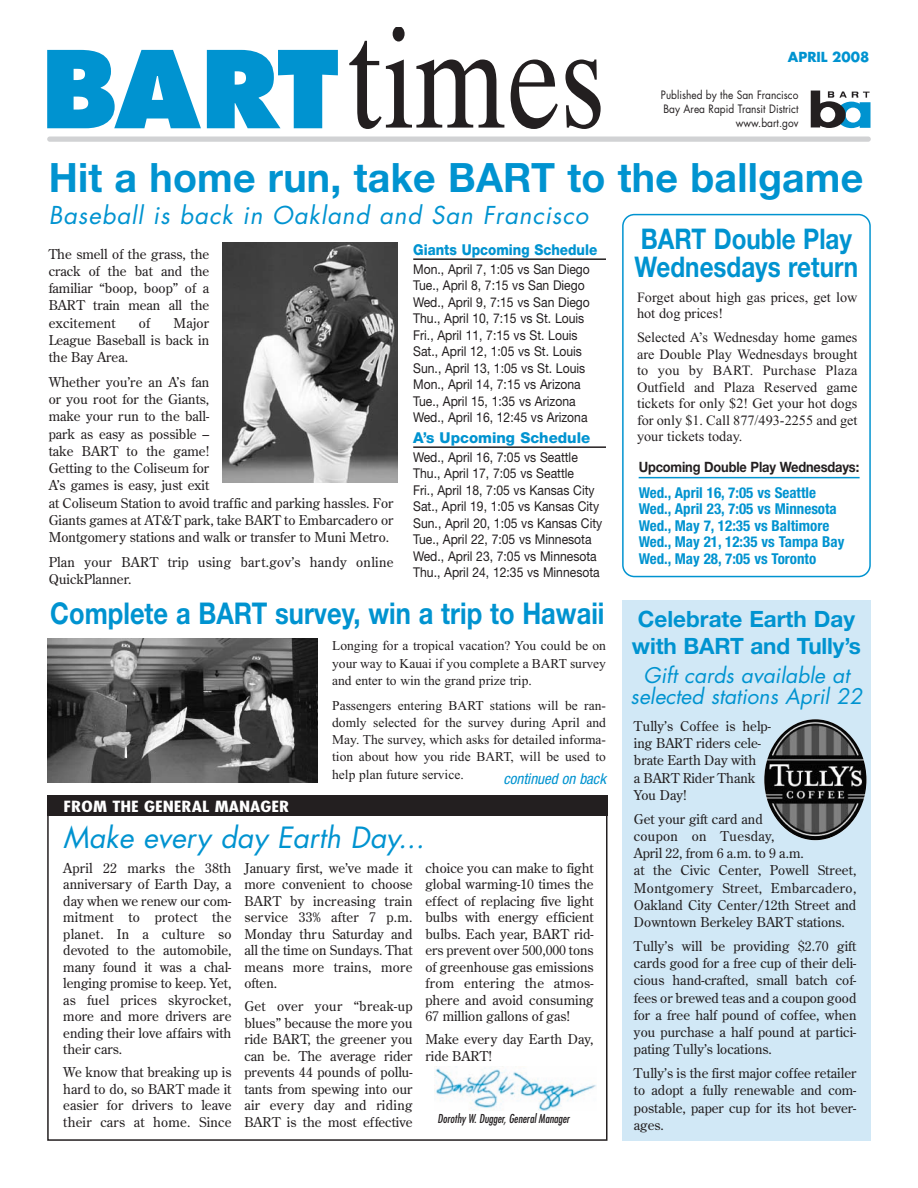
<style>
.page{position:relative;width:918px;height:1188px;background:#fff}
.page>*{position:absolute;margin:0;border:0;box-sizing:border-box;transform-origin:0 0}
.t1{font:700 40.5px "Helvetica Neue";letter-spacing:.005em;color:#0093d0}
.t2{font:700 30px "Helvetica Neue";color:#0093d0;scale:.85 1}
.t3{font:700 28.5px/28.5px "Helvetica Neue";color:#0093d0;scale:.85 1}
.t4{font:italic 28.5px "Futura";color:#0093d0}
.t5{font:italic 24px "Futura";letter-spacing:.035em;color:#0093d0}
.t6{font:700 22.5px/27px "Helvetica Neue";color:#0093d0}
.t7{font:italic 21px/21px "Futura";color:#0093d0;text-align:center}
.t8{font:700 condensed 15px/16.5px "Helvetica Neue";color:#0093d0}
.t9{font:800 15px "Helvetica Neue";color:#0093d0;scale:.9 1}
.t10{font:700 condensed 15px "Futura";color:#fff;scale:1.3 1}
.t11{font:800 15px "Helvetica Neue";color:#0093d0}
.t12{font:italic condensed 15px "Helvetica Neue";color:#0093d0}
.t13{font:14.25px/16.5px "Times New Roman";color:#231f20}
.t14{font:700 14.25px "Helvetica Neue";letter-spacing:-.01em;color:#231f20;scale:.9 1}
.t15{font:13.5px/16.5px "Century Old Style";color:#231f20;text-align:justify}
.t16{font:13.5px/16.5px "Helvetica Neue";color:#231f20;scale:.9 1}
.t17{font:13.5px/17.2px "Times New Roman";color:#231f20;text-align:justify}
.t18{font:13.5px/17.2px "Century Old Style";letter-spacing:.02em;color:#231f20}
.t19{font:700 13.5px "Futura";color:#0093d0}
.t20{font:italic condensed 12px "Futura";color:#231f20;scale:.95 1}
.t21{font:11.25px/14.1px "Futura";color:#231f20;text-align:right;scale:.9 1}
</style>
<div class="page">
<div style="left:622px;top:601px;width:249px;height:540px;background:#d1e8f6"></div>
<svg style="left:47px;top:50px;width:154px;height:78px"></svg>
<svg style="left:207px;top:50px;width:131px;height:78px"></svg>
<svg style="left:349px;top:27px;width:155px;height:102px"></svg>
<svg style="left:511px;top:60px;width:47px;height:69px"></svg>
<svg style="left:565px;top:60px;width:36px;height:69px"></svg>
<svg style="left:811px;top:91px;width:60px;height:37px"></svg>
<div style="left:47px;top:136px;width:824px;height:6px;background:#d1d2d4;border-radius:3px"></div>
<div style="left:47px;top:796px;width:561px;height:20px;background:#231f20"></div>
<img style="left:434px;top:1068px;width:162px;height:42px">
<hr style="left:413px;top:258px;width:193px;height:2px;background:#231f20">
<hr style="left:413px;top:446px;width:193px;height:2px;background:#231f20">
<svg style="left:622px;top:214px;width:249px;height:363px"></svg>
<hr style="left:639px;top:477px;width:221px;height:1px;background:#0093d0">
<img style="left:223px;top:243px;width:174px;height:239px">
<img style="left:764px;top:719px;width:102px;height:121px">
<img style="left:47px;top:639px;width:270px;height:144px">
<p class="t19" style="left:788px;top:51px;width:83px">APRIL 2008</p>
<p class="t21" style="left:661px;top:89px;width:154px">Published by the San Francisco<br>Bay Area Rapid Transit District www.bart.gov</p>
<h1 class="t1" style="left:49px;top:163px;width:816px">Hit a home run, take BART to the ballgame</h1>
<h3 class="t5" style="left:49px;top:204px;width:541px">Baseball is back in Oakland and San Francisco</h3>
<p class="t15" style="left:49px;top:245px;width:162px;line-height:17.2px">The smell of the grass, the crack of the bat and the familiar “boop, boop” of a BART train mean all the excitement</p>
<h3 class="t3" style="left:635px;top:227px;width:265px">BART Double Play<br>Wednesdays return</h3>
<p class="t9" style="left:413px;top:244px;width:206px">Giants Upcoming Schedule</p>
<p class="t16" style="left:413px;top:262px;width:198px">Mon., April 7, 1:05 vs San Diego<br>Tue., April 8, 7:15 vs San Diego<br>Wed., April 9, 7:15 vs San Diego<br>Thu., April 10, 7:15 vs St. Louis<br>Fri., April 11, 7:15 vs St. Louis<br>Sat., April 12, 1:05 vs St. Louis<br>Sun., April 13, 1:05 vs St. Louis<br>Mon., April 14, 7:15 vs Arizona<br>Tue., April 15, 1:35 vs Arizona<br>Wed., April 16, 12:45 vs Arizona</p>
<p class="t11" style="left:413px;top:432px;width:179px">A’s Upcoming Schedule</p>
<p class="t16" style="left:413px;top:450px;width:212px">Wed., April 16, 7:05 vs Seattle Thu., April 17, 7:05 vs Seattle<br>Fri., April 18, 7:05 vs Kansas City Sat., April 19, 1:05 vs Kansas City Sun., April 20, 1:05 vs Kansas City Tue., April 22, 7:05 vs Minnesota Wed., April 23, 7:05 vs Minnesota Thu., April 24, 12:35 vs Minnesota</p>
<p class="t13" style="left:637px;top:288px;width:222px">Forget about high gas prices, get low hot dog prices!</p>
<p class="t13" style="left:637px;top:329px;width:222px;text-align:justify">Selected A’s Wednesday home games are Double Play Wednesdays brought to you by BART. Purchase Plaza Outfield and Plaza Reserved game tickets for only $2! Get your hot dogs for only $1. Call 877/493-2255 and get your tickets today.</p>
<p class="t15" style="left:49px;top:314px;width:162px;line-height:17.2px;text-indent:125px">Major League Baseball is back in the Bay Area.</p>
<p class="t15" style="left:49px;top:374px;width:346px;line-height:17.2px;text-align:left">Whether you’re an A’s fan<br>or you root for the Giants,<br>make your run to the ball-<br>park as easy as possible –<br>take BART to the game!<br>Getting to the Coliseum for<br>A’s games is easy, just exit<br>at Coliseum Station to avoid traffic and parking hassles. For Giants games at AT&amp;T park, take BART to Embarcadero or Montgomery stations and walk or transfer to Muni Metro.</p>
<p class="t18" style="left:49px;top:554px;width:346px">Plan your BART trip using bart.gov’s handy online<br>QuickPlanner.</p>
<p class="t15" style="left:139px;top:315px;width:13px">of</p>
<p class="t14" style="left:639px;top:461px;width:247px">Upcoming Double Play Wednesdays:</p>
<p class="t8" style="left:639px;top:485px;width:207px">Wed., April 16, 7:05 vs Seattle<br>Wed., April 23, 7:05 vs Minnesota<br>Wed., May 7, 12:35 vs Baltimore<br>Wed., May 21, 12:35 vs Tampa Bay<br>Wed., May 28, 7:05 vs Toronto</p>
<h2 class="t2" style="left:50px;top:602px;width:654px">Complete a BART survey, win a trip to Hawaii</h2>
<p class="t10" style="left:64px;top:799px;width:175px">FROM THE GENERAL MANAGER</p>
<p class="t17" style="left:332px;top:637px;width:275px">Longing for a tropical vacation? You could be on your way to Kauai if you complete a BART survey and enter to win the grand prize trip.</p>
<p class="t17" style="left:332px;top:696px;width:275px">Passengers entering BART stations will be ran&shy;domly selected for the survey during April and May. The survey, which asks for detailed informa&shy;tion about how you ride BART, will be used to help plan future service.</p>
<p class="t12" style="left:503px;top:773px;width:104px">continued on back</p>
<h3 class="t4" style="left:63px;top:824px;width:363px">Make every day Earth Day...</h3>
<p class="t15" style="left:63px;top:860px;width:170px">April 22 marks the 38th anniversary of Earth Day, a day when we renew our com&shy;mitment to protect the planet. In a culture so devoted to the automobile, many found it was a chal&shy;lenging promise to keep. Yet, as fuel prices skyrocket, more and more drivers are ending their love affairs with their cars.</p>
<p class="t15" style="left:63px;top:1064px;width:170px">We know that breaking up is hard to do, so BART made it easier for drivers to leave their cars at home. Since</p>
<p class="t15" style="left:244px;top:860px;width:170px">January first, we’ve made it more convenient to choose BART by increasing train service 33% after 7 p.m.<br>Monday thru Saturday and all the time on Sundays. That means more trains, more often.</p>
<p class="t15" style="left:244px;top:998px;width:170px">Get over your “break-up blues” because the more you ride BART, the greener you can be. The average rider prevents 44 pounds of pollu&shy;tants from spewing into our air every day and riding BART is the most effective</p>
<p class="t15" style="left:426px;top:860px;width:170px">choice you can make to fight global warming-10 times the effect of replacing five light bulbs with energy efficient bulbs. Each year, BART rid&shy;ers prevent over 500,000 tons of greenhouse gas emissions from entering the atmos&shy;phere and avoid consuming 67 million gallons of gas!</p>
<p class="t15" style="left:426px;top:1031px;width:170px">Make every day Earth Day, ride BART!</p>
<p class="t20" style="left:438px;top:1113px;width:141px">Dorothy W. Dugger, General Manager</p>
<h3 class="t6" style="left:632px;top:608px;width:231px">Celebrate Earth Day with BART and Tully’s</h3>
<h3 class="t7" style="left:631px;top:666px;width:233px">Gift cards available at selected stations April 22</h3>
<p class="t15" style="left:634px;top:718px;width:138px;line-height:17.2px;text-align:left">Tully’s Coffee is help&shy;ing BART riders cele&shy;brate Earth Day with<br>a BART Rider Thank<br>You Day!</p>
<p class="t15" style="left:634px;top:810px;width:224px;line-height:17.2px;text-align:left">Get your gift card and<br>coupon on Tuesday,<br>April 22, from 6 a.m. to 9 a.m.<br>at the Civic Center, Powell Street,<br>Montgomery Street, Embarcadero,<br>Oakland City Center/12th Street and<br>Downtown Berkeley BART stations.</p>
<p class="t15" style="left:634px;top:938px;width:224px;line-height:17.2px">Tully’s will be providing $2.70 gift cards good for a free cup of their deli&shy;cious hand-crafted, small batch cof&shy;fees or brewed teas and a coupon good for a free half pound of coffee, when you purchase a half pound at partici&shy;pating Tully’s locations.</p>
<p class="t15" style="left:634px;top:1065px;width:224px;line-height:17.2px">Tully’s is the first major coffee retailer to adopt a fully renewable and com&shy;postable, paper cup for its hot bever&shy;ages.</p>
</div>
